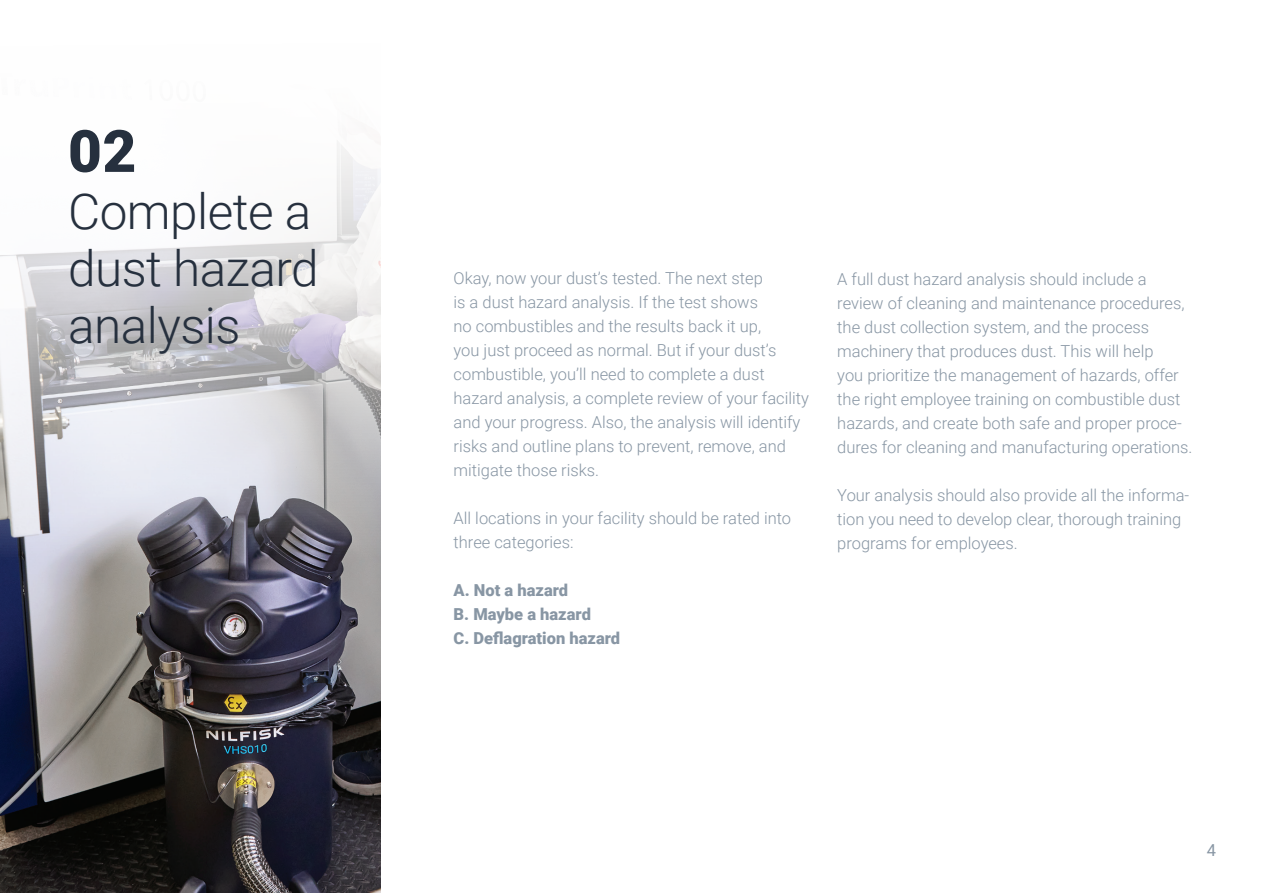
<style>
.page{position:relative;width:1263px;height:893px;background:#fff}
.page>*{position:absolute;margin:0;border:0;box-sizing:border-box;transform-origin:0 0}
.t1{font:900 58.5px "Roboto";color:#26303e}
.t2{font:300 49.5px/57px "Roboto";letter-spacing:-.01em;color:#26303e}
.t3{font:300 16.5px/24px "Roboto";color:#8896a4}
.t4{font:900 16.5px/24px "Roboto";color:#8896a4}
.t5{font:16.5px "Roboto";color:#8896a4}
</style>
<div class="page">
<img style="left:0;top:649px;width:381px;height:244px">
<svg style="left:0;top:141px;width:381px;height:508px"></svg>
<h1 class="t1" style="left:68px;top:110px;width:70px">02</h1>
<h2 class="t2" style="left:68px;top:181px;width:252px">Complete a dust hazard analysis</h2>
<p class="t3" style="left:454px;top:265px;width:357px">Okay, now your dust’s tested. The next step<br>is a dust hazard analysis. If the test shows<br>no combustibles and the results back it up,<br>you just proceed as normal. But if your dust’s combustible, you’ll need to complete a dust hazard analysis, a complete review of your facility and your progress. Also, the analysis will identify risks and outline plans to prevent, remove, and mitigate those risks.</p>
<p class="t3" style="left:454px;top:506px;width:339px">All locations in your facility should be rated into three categories:</p>
<p class="t4" style="left:454px;top:578px;width:168px">A. Not a hazard<br>B. Maybe a hazard<br>C. Deflagration hazard</p>
<p class="t3" style="left:837px;top:267px;width:357px">A full dust hazard analysis should include a review of cleaning and maintenance procedures, the dust collection system, and the process machinery that produces dust. This will help<br>you prioritize the management of hazards, offer the right employee training on combustible dust hazards, and create both safe and proper proce&shy;dures for cleaning and manufacturing operations.</p>
<p class="t3" style="left:837px;top:483px;width:353px">Your analysis should also provide all the informa&shy;tion you need to develop clear, thorough training programs for employees.</p>
<p class="t5" style="left:1207px;top:838px;width:11px">4</p>
</div>
